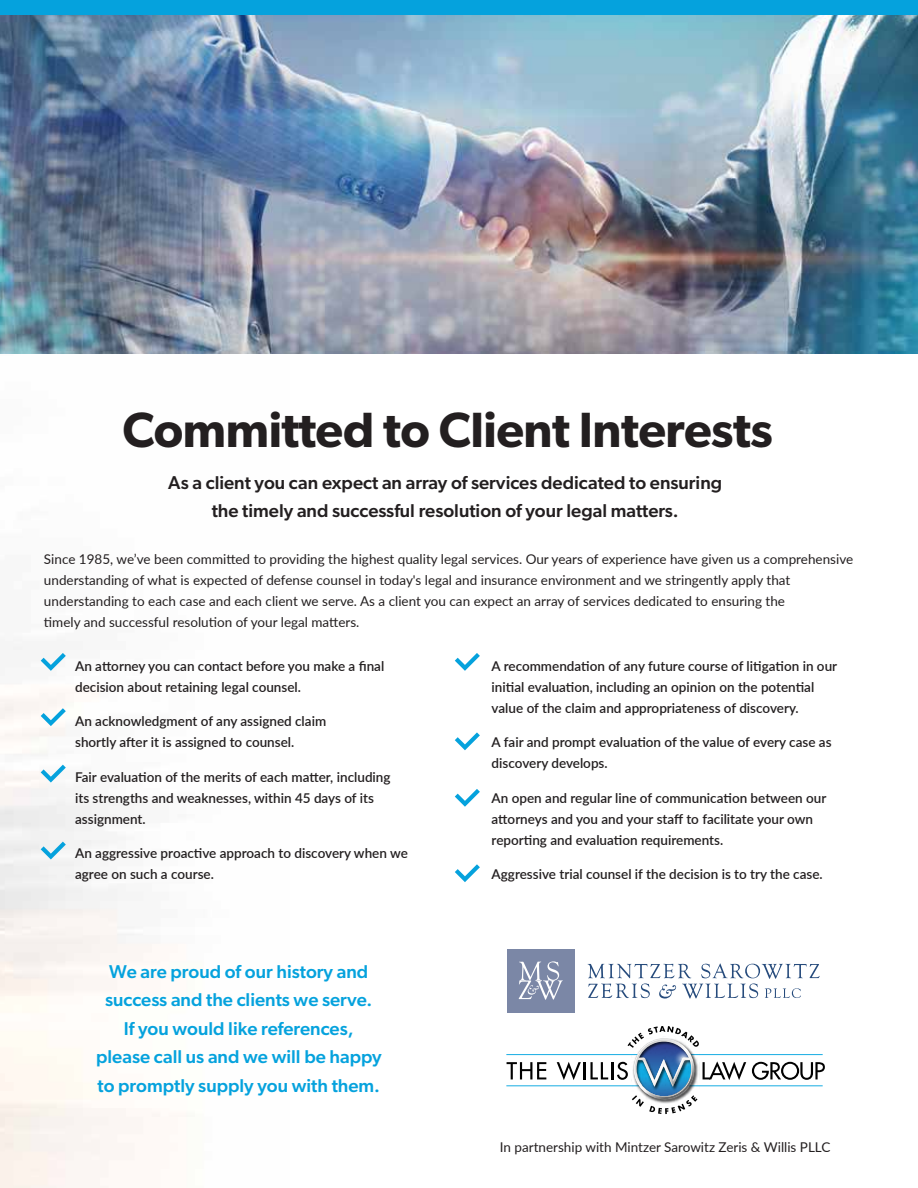
<style>
.page{position:relative;width:918px;height:1188px;background:#fff}
.page>*{position:absolute;margin:0;border:0;box-sizing:border-box;transform-origin:0 0}
.t1{font:600 49.65px "Gibson";letter-spacing:-.01em;color:#231f20}
.t2{font:500 18.6px/28.7px "Gibson";color:#05a2dd;text-align:center}
.t3{font:500 18.6px/28.7px "Gibson";color:#231f20;text-align:center}
.t4{font:600 13.5px/21px "Lato";color:#231f20}
.t5{font:13.5px/21px "Lato";color:#231f20}
</style>
<div class="page">
<img style="left:0;top:15px;width:918px;height:339px">
<svg style="left:41px;top:653px;width:25px;height:18px"></svg>
<svg style="left:41px;top:842px;width:25px;height:17px"></svg>
<svg style="left:41px;top:765px;width:25px;height:18px"></svg>
<svg style="left:41px;top:708px;width:25px;height:18px"></svg>
<svg style="left:455px;top:653px;width:25px;height:18px"></svg>
<svg style="left:455px;top:864px;width:25px;height:18px"></svg>
<svg style="left:455px;top:789px;width:25px;height:18px"></svg>
<svg style="left:455px;top:732px;width:25px;height:18px"></svg>
<svg style="left:752px;top:1062px;width:73px;height:18px"></svg>
<svg style="left:507px;top:1062px;width:39px;height:17px"></svg>
<hr style="left:506px;top:1085px;width:317px;height:1px;background:#16ace3">
<hr style="left:506px;top:1054px;width:317px;height:1px;background:#16ace3">
<svg style="left:557px;top:1026px;width:189px;height:88px"></svg>
<div style="left:507px;top:949px;width:68px;height:63px;background:#7b87a6"></div>
<svg style="left:519px;top:961px;width:44px;height:39px"></svg>
<svg style="left:588px;top:963px;width:232px;height:36px"></svg>
<div style="left:0;top:0;width:918px;height:15px;background:#05a2dd"></div>
<h1 class="t1" style="left:122px;top:401px;width:652px">Committed to Client Interests</h1>
<h2 class="t3" style="left:168px;top:468px;width:555px">As a client you can expect an array of services dedicated to ensuring the timely and successful resolution of your legal matters.</h2>
<p class="t5" style="left:44px;top:548px;width:811px">Since 1985, we’ve been committed to providing the highest quality legal services. Our years of experience have given us a comprehensive understanding of what is expected of defense counsel in today's legal and insurance environment and we stringently apply that understanding to each case and each client we serve. As a client you can expect an array of services dedicated to ensuring the<br>timely and successful resolution of your legal matters.</p>
<p class="t4" style="left:75px;top:655px;width:311px">An attorney you can contact before you make a final decision about retaining legal counsel.</p>
<p class="t4" style="left:75px;top:710px;width:253px">An acknowledgment of any assigned claim shortly after it is assigned to counsel.</p>
<p class="t4" style="left:75px;top:766px;width:317px">Fair evaluation of the merits of each matter, including its strengths and weaknesses, within 45 days of its assignment.</p>
<p class="t4" style="left:75px;top:842px;width:334px">An aggressive proactive approach to discovery when we agree on such a course.</p>
<h2 class="t2" style="left:96px;top:956px;width:287px">We are proud of our history and success and the clients we serve.<br>If you would like references, please call us and we will be happy to promptly supply you with them.</h2>
<p class="t4" style="left:492px;top:655px;width:347px">A recommendation of any future course of litigation in our initial evaluation, including an opinion on the potential value of the claim and appropriateness of discovery.</p>
<p class="t4" style="left:492px;top:731px;width:341px">A fair and prompt evaluation of the value of every case as discovery develops.</p>
<p class="t4" style="left:492px;top:787px;width:336px">An open and regular line of communication between our attorneys and you and your staff to facilitate your own reporting and evaluation requirements.</p>
<p class="t4" style="left:492px;top:863px;width:333px">Aggressive trial counsel if the decision is to try the case.</p>
<p class="t5" style="left:500px;top:1136px;width:332px">In partnership with Mintzer Sarowitz Zeris &amp; Willis PLLC</p>
</div>
